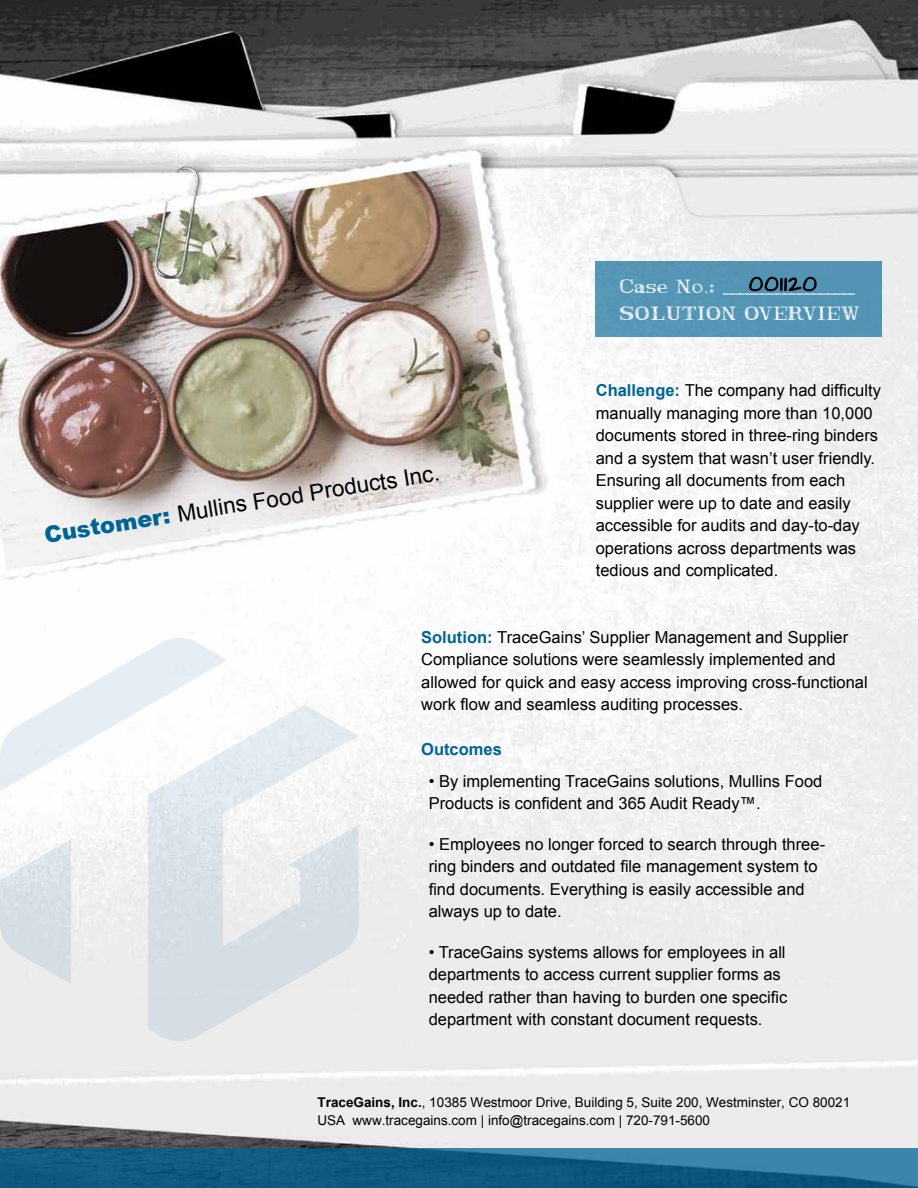
<style>
.page{position:relative;width:918px;height:1188px;background:#fff}
.page>*{position:absolute;margin:0;border:0;box-sizing:border-box;transform-origin:0 0}
.t1{font:22.5px "Arial";color:#000}
.t2{font:18px/27px "Travel Diary";letter-spacing:.05em;color:#fff}
.t3{font:18px "Architects Daughter";letter-spacing:.075em;color:#000}
.t4{font:16.5px/22.5px "Arial";color:#000}
.t5{font:700 16.5px "Arial";color:#006394}
.t6{font:13.5px/18px "Arial";color:#000}
.s1{font-weight:900;color:#006394}
.s2{font-weight:700;color:#006394}
.s3{font-weight:700}
</style>
<div class="page">
<img style="left:0;top:0;width:918px;height:1148px">
<div style="left:596px;top:261px;width:286px;height:76px;background:#5494b4"></div>
<svg style="left:0;top:638px;width:227px;height:153px"></svg>
<svg style="left:148px;top:705px;width:211px;height:336px"></svg>
<svg style="left:0;top:839px;width:71px;height:145px;background:#dee5e9"></svg>
<svg style="left:0;top:1148px;width:918px;height:40px;background:#186287"></svg>
<svg style="left:749px;top:276px;width:68px;height:16px"></svg>
<h1 class="t1" style="left:42px;top:520px;width:401px;rotate:-9deg"><span class="s1">Customer:</span> Mullins Food Products Inc.</h1>
<p class="t3" style="left:749px;top:274px;width:70px">001120</p>
<p class="t2" style="left:620px;top:274px;width:240px">Case No.: __________________<br>SOLUTION OVERVIEW</p>
<p class="t4" style="left:596px;top:379px;width:287px"><span class="s2">Challenge:</span> The company had difficulty manually managing more than 10,000 documents stored in three-ring binders and a system that wasn’t user friendly.<br>Ensuring all documents from each supplier were up to date and easily accessible for audits and day-to-day operations across departments was tedious and complicated.</p>
<p class="t4" style="left:421px;top:626px;width:448px"><span class="s2">Solution:</span> TraceGains’ Supplier Management and Supplier Compliance solutions were seamlessly implemented and allowed for quick and easy access improving cross-functional work flow and seamless auditing processes.</p>
<p class="t5" style="left:421px;top:739px;width:82px">Outcomes</p>
<p class="t4" style="left:429px;top:770px;width:395px">• By implementing TraceGains solutions, Mullins Food<br>Products is confident and 365 Audit Ready™.</p>
<p class="t4" style="left:429px;top:833px;width:398px">• Employees no longer forced to search through three&shy;ring binders and outdated file management system to find documents. Everything is easily accessible and always up to date.</p>
<p class="t4" style="left:429px;top:941px;width:360px">• TraceGains systems allows for employees in all departments to access current supplier forms as needed rather than having to burden one specific department with constant document requests.</p>
<p class="t6" style="left:318px;top:1093px;width:534px"><span class="s3">TraceGains, Inc.</span>, 10385 Westmoor Drive, Building 5, Suite 200, Westminster, CO 80021<br>USA www.tracegains.com | info@tracegains.com | 720-791-5600</p>
</div>
